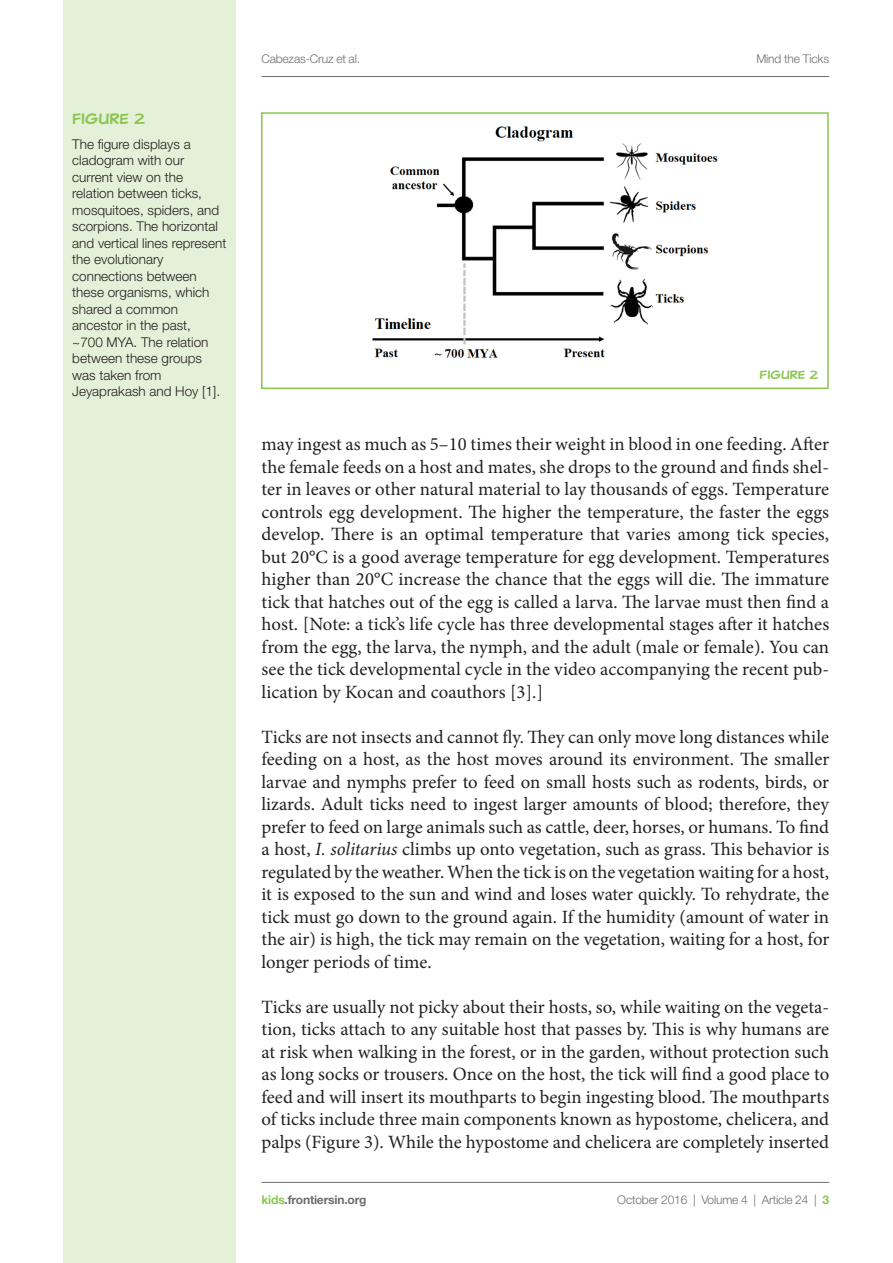
<style>
.page{position:relative;width:893px;height:1263px;background:#fff}
.page>*{position:absolute;margin:0;border:0;box-sizing:border-box;transform-origin:0 0}
.t1{font:18.75px/22.5px "Minion Pro";color:#231f20;text-align:justify}
.t2{font:15px "Classic Comic";color:#89c650}
.t3{font:300 13.5px/16.5px "Helvetica Neue LT Std";color:#231f20}
.t4{font:300 12px "Helvetica Neue LT Std";letter-spacing:-.015em;color:#6c6d70}
.t5{font:700 12px "Helvetica Neue LT Std";letter-spacing:-.015em;color:#6c6d70}
.t6{font:12px "Classic Comic";color:#89c650}
.s1{font-style:italic}
.s2{color:#89c650}
.s3{font-weight:700;color:#89c650}
</style>
<div class="page">
<hr style="left:261px;top:76px;width:568px;height:1px;background:#6c6d70">
<div style="left:64px;top:0;width:172px;height:1263px;background:#e4f0d8"></div>
<hr style="left:261px;top:1182px;width:568px;height:1px;background:#6c6d70">
<img style="left:372px;top:126px;width:346px;height:232px">
<div style="left:261px;top:112px;width:568px;height:277px;border:2px solid #89c650"></div>
<p class="t2" style="left:72px;top:109px;width:74px">FIGURE 2</p>
<p class="t3" style="left:72px;top:135px;width:156px">The figure displays a cladogram with our current view on the relation between ticks, mosquitoes, spiders, and scorpions. The horizontal and vertical lines represent the evolutionary connections between these organisms, which shared a common ancestor in the past,<br>~700 MYA. The relation between these groups was taken from<br>Jeyaprakash and Hoy [1].</p>
<p class="t4" style="left:261px;top:51px;width:100px">Cabezas-Cruz et al.</p>
<p class="t4" style="left:756px;top:51px;width:74px">Mind the Ticks</p>
<p class="t6" style="left:759px;top:366px;width:60px">FIGURE 2</p>
<p class="t1" style="left:261px;top:433px;width:569px">may ingest as much as 5–10 times their weight in blood in one feeding. After the female feeds on a host and mates, she drops to the ground and finds shel&shy;ter in leaves or other natural material to lay thousands of eggs. Temperature controls egg development. The higher the temperature, the faster the eggs develop. There is an optimal temperature that varies among tick species, but 20°C is a good average temperature for egg development. Temperatures higher than 20°C increase the chance that the eggs will die. The immature tick that hatches out of the egg is called a larva. The larvae must then find a host. [Note: a tick’s life cycle has three developmental stages after it hatches from the egg, the larva, the nymph, and the adult (male or female). You can see the tick developmental cycle in the video accompanying the recent pub&shy;lication by Kocan and coauthors [3].]</p>
<p class="t1" style="left:261px;top:725px;width:569px">Ticks are not insects and cannot fly. They can only move long distances while feeding on a host, as the host moves around its environment. The smaller larvae and nymphs prefer to feed on small hosts such as rodents, birds, or lizards. Adult ticks need to ingest larger amounts of blood; therefore, they prefer to feed on large animals such as cattle, deer, horses, or humans. To find a host, <span class="s1">I. solitarius</span> climbs up onto vegetation, such as grass. This behavior is regulated by the weather. When the tick is on the vegetation waiting for a host, it is exposed to the sun and wind and loses water quickly. To rehydrate, the tick must go down to the ground again. If the humidity (amount of water in the air) is high, the tick may remain on the vegetation, waiting for a host, for longer periods of time.</p>
<p class="t1" style="left:261px;top:995px;width:569px">Ticks are usually not picky about their hosts, so, while waiting on the vegeta&shy;tion, ticks attach to any suitable host that passes by. This is why humans are at risk when walking in the forest, or in the garden, without protection such as long socks or trousers. Once on the host, the tick will find a good place to feed and will insert its mouthparts to begin ingesting blood. The mouthparts of ticks include three main components known as hypostome, chelicera, and palps (Figure 3). While the hypostome and chelicera are completely inserted</p>
<p class="t5" style="left:261px;top:1192px;width:107px"><span class="s2">kids</span>.frontiersin.org</p>
<p class="t4" style="left:617px;top:1192px;width:213px">October 2016 | Volume 4 | Article 24 | <span class="s3">3</span></p>
</div>
